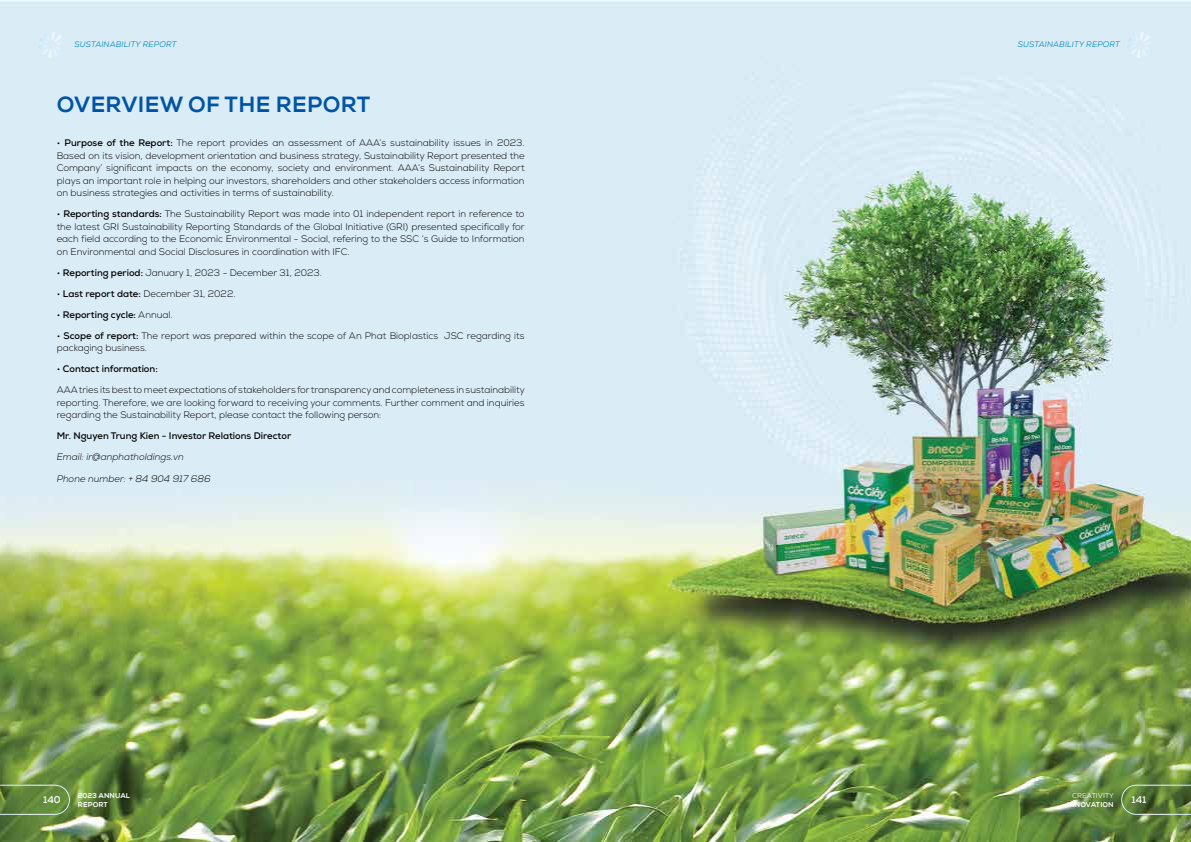
<style>
.page{position:relative;width:1191px;height:842px;background:#fff}
.page>*{position:absolute;margin:0;border:0;box-sizing:border-box;transform-origin:0 0}
.t1{font:22px "SVN Nexa X Bold";letter-spacing:.015em;color:#0054a6}
.t2{font:700 9.8px "SVN Nexa";color:#fff}
.t3{font:300 9.5px/12.5px "SVN Nexa";color:#000;text-align:justify}
.t4{font:700 9.5px "SVN Nexa";color:#000}
.t5{font:italic 300 9.5px "SVN Nexa";color:#000}
.t6{font:italic 8px "SVN Nexa";letter-spacing:.015em;color:#0086c5}
.t7{font:7px/9.5px "SVN Nexa X Bold";letter-spacing:.015em;color:#fff}
.t8{font:7px "SVN Nexa";letter-spacing:.015em;color:#fff}
.s1{font-weight:700}
.s2{font-weight:300}
</style>
<div class="page">
<img style="left:0;top:0;width:1191px;height:842px">
<svg style="left:39px;top:32px;width:26px;height:26px"></svg>
<svg style="left:1127px;top:32px;width:26px;height:26px"></svg>
<svg style="left:0;top:784px;width:70px;height:31px;background:#698e48"></svg>
<svg style="left:1120px;top:784px;width:71px;height:31px;background:#638142"></svg>
<p class="t6" style="left:74px;top:39px;width:104px">SUSTAINABILITY REPORT</p>
<p class="t6" style="left:1017px;top:39px;width:104px">SUSTAINABILITY REPORT</p>
<h1 class="t1" style="left:57px;top:89px;width:315px">OVERVIEW OF THE REPORT</h1>
<p class="t3" style="left:57px;top:136px;width:469px">• <span class="s1">Purpose of the Report:</span> The report provides an assessment of AAA’s sustainability issues in 2023.<br>Based on its vision, development orientation and business strategy, Sustainability Report presented the Company’ significant impacts on the economy, society and environment. AAA’s Sustainability Report plays an important role in helping our investors, shareholders and other stakeholders access information on business strategies and activities in terms of sustainability.</p>
<p class="t3" style="left:57px;top:207px;width:469px">• <span class="s1">Reporting standards:</span> The Sustainability Report was made into 01 independent report in reference to the latest GRI Sustainability Reporting Standards of the Global Initiative (GRI) presented specifically for each field according to the Economic Environmental - Social, refering to the SSC ‘s Guide to Information on Environmental and Social Disclosures in coordination with IFC.</p>
<p class="t3" style="left:57px;top:266px;width:267px">• <span class="s1">Reporting period:</span> January 1, 2023 - December 31, 2023.</p>
<p class="t3" style="left:57px;top:287px;width:180px">• <span class="s1">Last report date:</span> December 31, 2022.</p>
<p class="t4" style="left:57px;top:308px;width:118px"><span class="s2">•</span> Reporting cycle: <span class="s2">Annual.</span></p>
<p class="t3" style="left:57px;top:329px;width:469px">• <span class="s1">Scope of report:</span> The report was prepared within the scope of An Phat Bioplastics JSC regarding its packaging business.</p>
<p class="t4" style="left:57px;top:362px;width:103px"><span class="s2">•</span> Contact information:</p>
<p class="t3" style="left:57px;top:384px;width:469px">AAA tries its best to meet expectations of stakeholders for transparency and completeness in sustainability reporting. Therefore, we are looking forward to receiving your comments. Further comment and inquiries regarding the Sustainability Report, please contact the following person:</p>
<p class="t4" style="left:57px;top:429px;width:236px">Mr. Nguyen Trung Kien - Investor Relations Director</p>
<p class="t5" style="left:57px;top:450px;width:129px">Email: ir@anphatholdings.vn</p>
<p class="t5" style="left:57px;top:471px;width:155px">Phone number: + 84 904 917 686</p>
<p class="t7" style="left:78px;top:790px;width:54px">2023 ANNUAL<br>REPORT</p>
<p class="t8" style="left:1072px;top:790px;width:43px">CREATIVITY</p>
<p class="t2" style="left:43px;top:793px;width:19px">140</p>
<p class="t2" style="left:1131px;top:793px;width:17px">141</p>
<p class="t7" style="left:1067px;top:800px;width:48px">INNOVATION</p>
</div>
